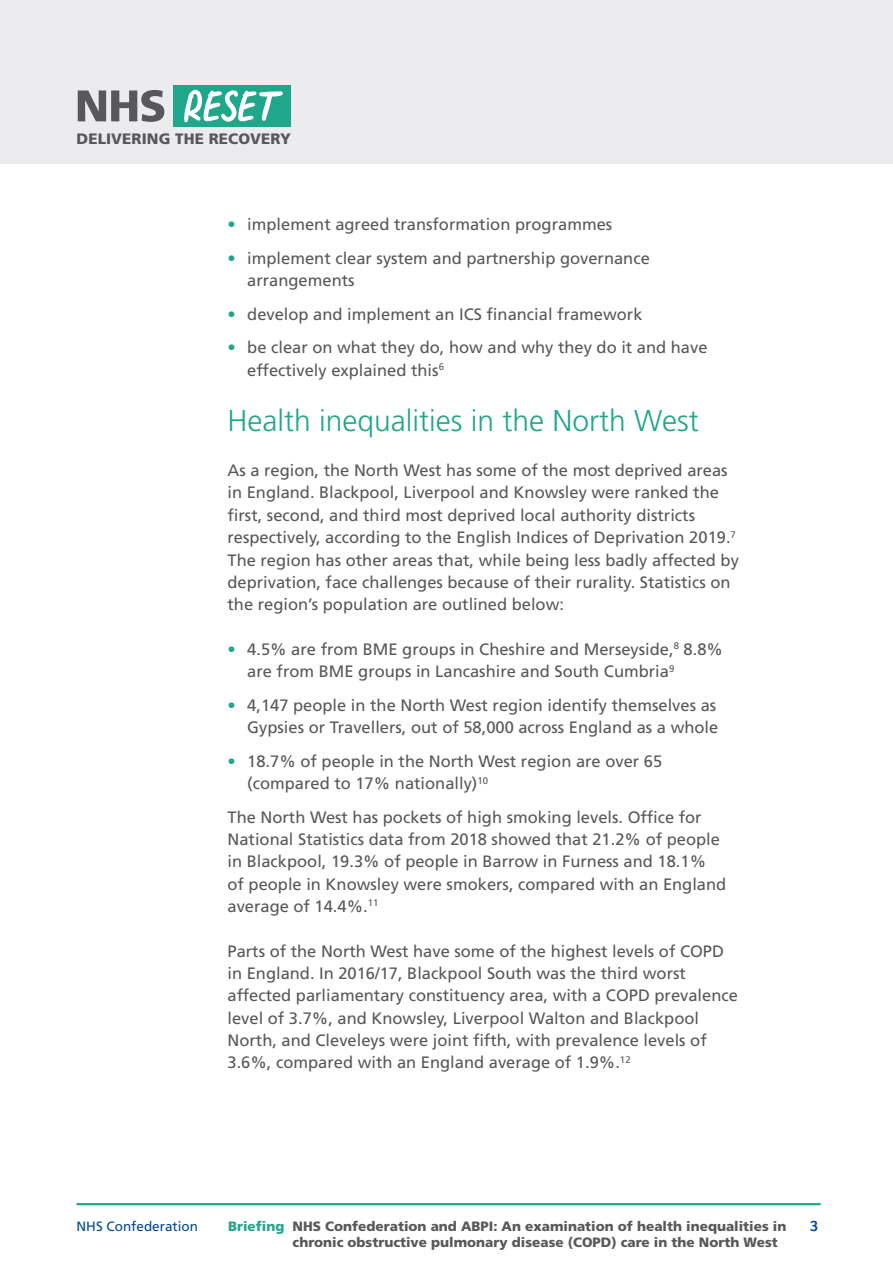
<style>
.page{position:relative;width:893px;height:1263px;background:#fff}
.page>*{position:absolute;margin:0;border:0;box-sizing:border-box;transform-origin:0 0}
.Heading_B{font:300 30px "Frutiger LT Std";color:#20a68b}
.Body{font:16.5px/22.4px "Frutiger LT Std";color:#57585a}
.t1{font:900 15px "Frutiger LT";letter-spacing:.005em;color:#57585a}
.t2{font:700 15px "Lexia";color:#014990}
.t3{font:900 13.5px/16.2px "Frutiger LT Std";color:#57585a}
.t4{font:13.5px "Frutiger LT Std";color:#014990}
.s1{color:#20a68b}
</style>
<div class="page">
<div style="left:0;top:0;width:893px;height:163px;background:#ececee"></div>
<hr style="left:77px;top:1203px;width:744px;height:2px;background:#20a68b">
<div style="left:174px;top:85px;width:117px;height:42px;background:#20a68b"></div>
<svg style="left:78px;top:90px;width:86px;height:32px"></svg>
<svg style="left:184px;top:90px;width:99px;height:32px"></svg>
<p class="t1" style="left:77px;top:130px;width:216px">DELIVERING THE RECOVERY</p>
<p class="Body" style="left:227px;top:213px;width:386px"><span class="s1">•</span> implement agreed transformation programmes</p>
<p class="Body" style="left:247px;top:247px;width:404px;text-indent:-20px"><span class="s1">•</span> implement clear system and partnership governance arrangements</p>
<p class="Body" style="left:227px;top:303px;width:416px"><span class="s1">•</span> develop and implement an ICS financial framework</p>
<p class="Body" style="left:247px;top:336px;width:462px;text-indent:-20px"><span class="s1">•</span> be clear on what they do, how and why they do it and have effectively explained this<sup>6</sup></p>
<p class="Heading_B" style="left:227px;top:404px;width:473px">Health inequalities in the North West</p>
<p class="Body" style="left:227px;top:459px;width:513px">As a region, the North West has some of the most deprived areas in England. Blackpool, Liverpool and Knowsley were ranked the first, second, and third most deprived local authority districts respectively, according to the English Indices of Deprivation 2019.<sup>7<br></sup>The region has other areas that, while being less badly affected by deprivation, face challenges because of their rurality. Statistics on the region’s population are outlined below:</p>
<p class="Body" style="left:247px;top:638px;width:477px;text-indent:-20px"><span class="s1">•</span> 4.5% are from BME groups in Cheshire and Merseyside,<sup>8</sup> 8.8% are from BME groups in Lancashire and South Cumbria<sup>9</sup></p>
<p class="Body" style="left:227px;top:694px;width:492px;text-align:right"><span class="s1">•</span> 4,147 people in the North West region identify themselves as<br>Gypsies or Travellers, out of 58,000 across England as a whole</p>
<p class="Body" style="left:247px;top:750px;width:416px;text-indent:-20px"><span class="s1">•</span> 18.7% of people in the North West region are over 65 (compared to 17% nationally)<sup>10</sup></p>
<p class="Body" style="left:227px;top:806px;width:500px">The North West has pockets of high smoking levels. Office for National Statistics data from 2018 showed that 21.2% of people in Blackpool, 19.3% of people in Barrow in Furness and 18.1% of people in Knowsley were smokers, compared with an England average of 14.4%.<sup>11</sup></p>
<p class="Body" style="left:227px;top:940px;width:512px">Parts of the North West have some of the highest levels of COPD in England. In 2016/17, Blackpool South was the third worst affected parliamentary constituency area, with a COPD prevalence level of 3.7%, and Knowsley, Liverpool Walton and Blackpool North, and Cleveleys were joint fifth, with prevalence levels of 3.6%, compared with an England average of 1.9%.<sup>12</sup></p>
<p class="t4" style="left:77px;top:1218px;width:123px">NHS Confederation</p>
<p class="t3" style="left:293px;top:1218px;width:495px;text-indent:-65px"><span class="s1">Briefing</span> NHS Confederation and ABPI: An examination of health inequalities in chronic obstructive pulmonary disease (COPD) care in the North West</p>
<p class="t2" style="left:810px;top:1216px;width:10px">3</p>
</div>
